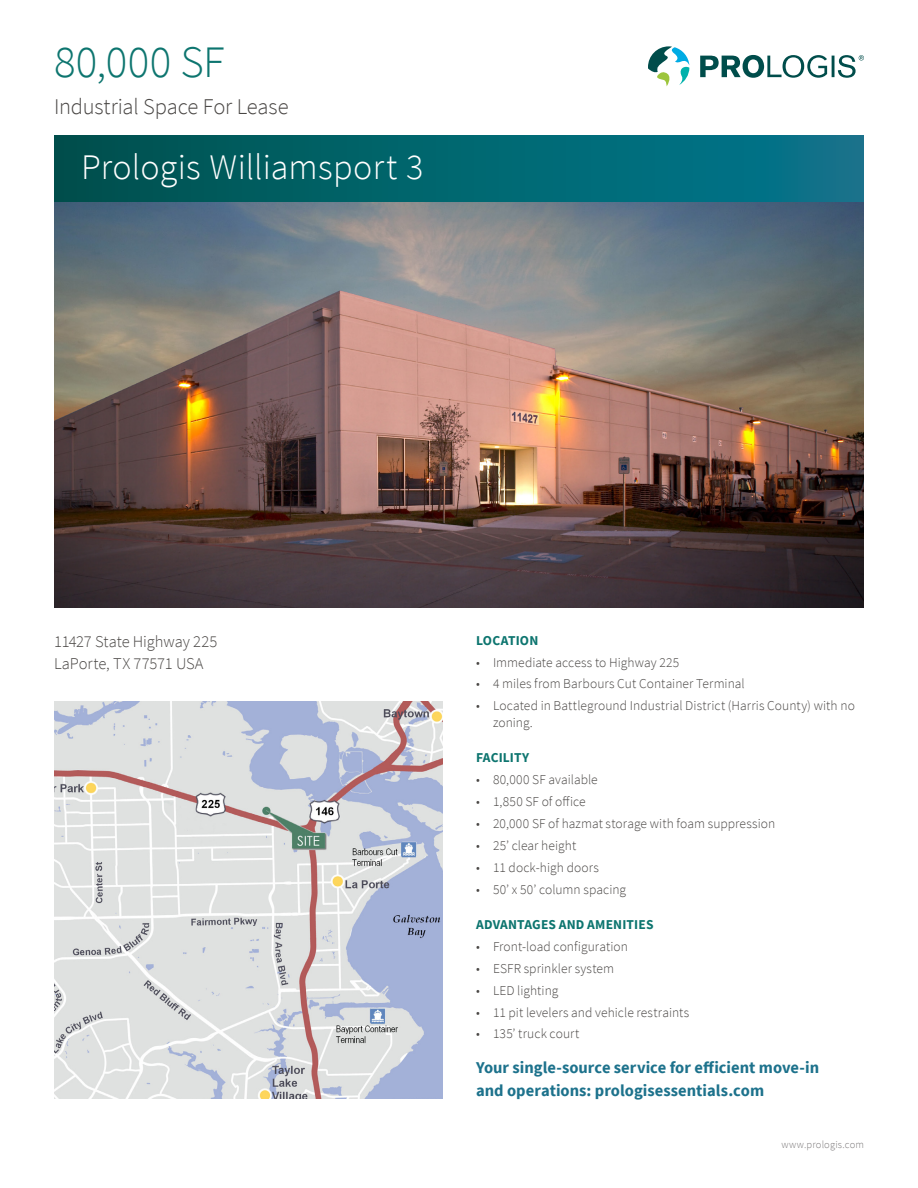
<style>
.page{position:relative;width:918px;height:1188px;background:#fff}
.page>*{position:absolute;margin:0;border:0;box-sizing:border-box;transform-origin:0 0}
.t1{font:300 45px "Source Sans Pro";letter-spacing:.005em;color:#0d756f}
.t2{font:300 36px "Source Sans Pro";letter-spacing:.005em;color:#fff}
.t3{font:300 22.5px "Source Sans Pro";letter-spacing:-.01em;color:#494644}
.t4{font:700 16.5px/22.5px "Source Sans Pro";color:#1d728c}
.t5{font:300 16.5px/22.5px "Source Sans Pro";letter-spacing:-.01em;color:#494644}
.t6{font:300 13.5px/16.5px "Source Sans Pro";letter-spacing:.005em;color:#494644}
.t7{font:700 13.5px "Source Sans Pro";letter-spacing:.01em;color:#0d756f}
.t8{font:300 10.5px "Source Sans Pro";letter-spacing:.015em;color:#7b7879}
</style>
<div class="page">
<svg style="left:54px;top:135px;width:810px;height:67px;background:#01646e"></svg>
<svg style="left:648px;top:46px;width:41px;height:40px"></svg>
<svg style="left:700px;top:55px;width:164px;height:23px"></svg>
<img style="left:54px;top:202px;width:810px;height:406px">
<img style="left:54px;top:701px;width:388px;height:397px">
<h1 class="t1" style="left:54px;top:34px;width:172px">80,000 SF</h1>
<h3 class="t3" style="left:54px;top:93px;width:236px">Industrial Space For Lease</h3>
<h2 class="t2" style="left:81px;top:145px;width:344px">Prologis Williamsport 3</h2>
<p class="t5" style="left:54px;top:630px;width:165px">11427 State Highway 225<br>LaPorte, TX 77571 USA</p>
<p class="t7" style="left:476px;top:631px;width:64px">LOCATION</p>
<p class="t6" style="left:476px;top:654px;width:205px">• Immediate access to Highway 225</p>
<p class="t6" style="left:476px;top:676px;width:270px">• 4 miles from Barbours Cut Container Terminal</p>
<p class="t6" style="left:493px;top:698px;width:363px;text-indent:-17px">• Located in Battleground Industrial District (Harris County) with no zoning.</p>
<p class="t7" style="left:476px;top:749px;width:55px">FACILITY</p>
<p class="t6" style="left:476px;top:771px;width:123px">• 80,000 SF available</p>
<p class="t6" style="left:476px;top:793px;width:111px">• 1,850 SF of office</p>
<p class="t6" style="left:476px;top:815px;width:301px">• 20,000 SF of hazmat storage with foam suppression</p>
<p class="t6" style="left:476px;top:837px;width:102px">• 25’ clear height</p>
<p class="t6" style="left:476px;top:859px;width:124px">• 11 dock-high doors</p>
<p class="t6" style="left:476px;top:881px;width:152px">• 50’ x 50’ column spacing</p>
<p class="t7" style="left:476px;top:915px;width:179px">ADVANTAGES AND AMENITIES</p>
<p class="t6" style="left:476px;top:938px;width:154px">• Front-load configuration</p>
<p class="t6" style="left:476px;top:960px;width:140px">• ESFR sprinkler system</p>
<p class="t6" style="left:476px;top:982px;width:84px">• LED lighting</p>
<p class="t6" style="left:476px;top:1004px;width:215px">• 11 pit levelers and vehicle restraints</p>
<p class="t6" style="left:476px;top:1026px;width:105px">• 135’ truck court</p>
<p class="t4" style="left:476px;top:1056px;width:345px">Your single-source service for efficient move-in and operations: prologisessentials.com</p>
<p class="t8" style="left:782px;top:1138px;width:84px">www.prologis.com</p>
</div>
